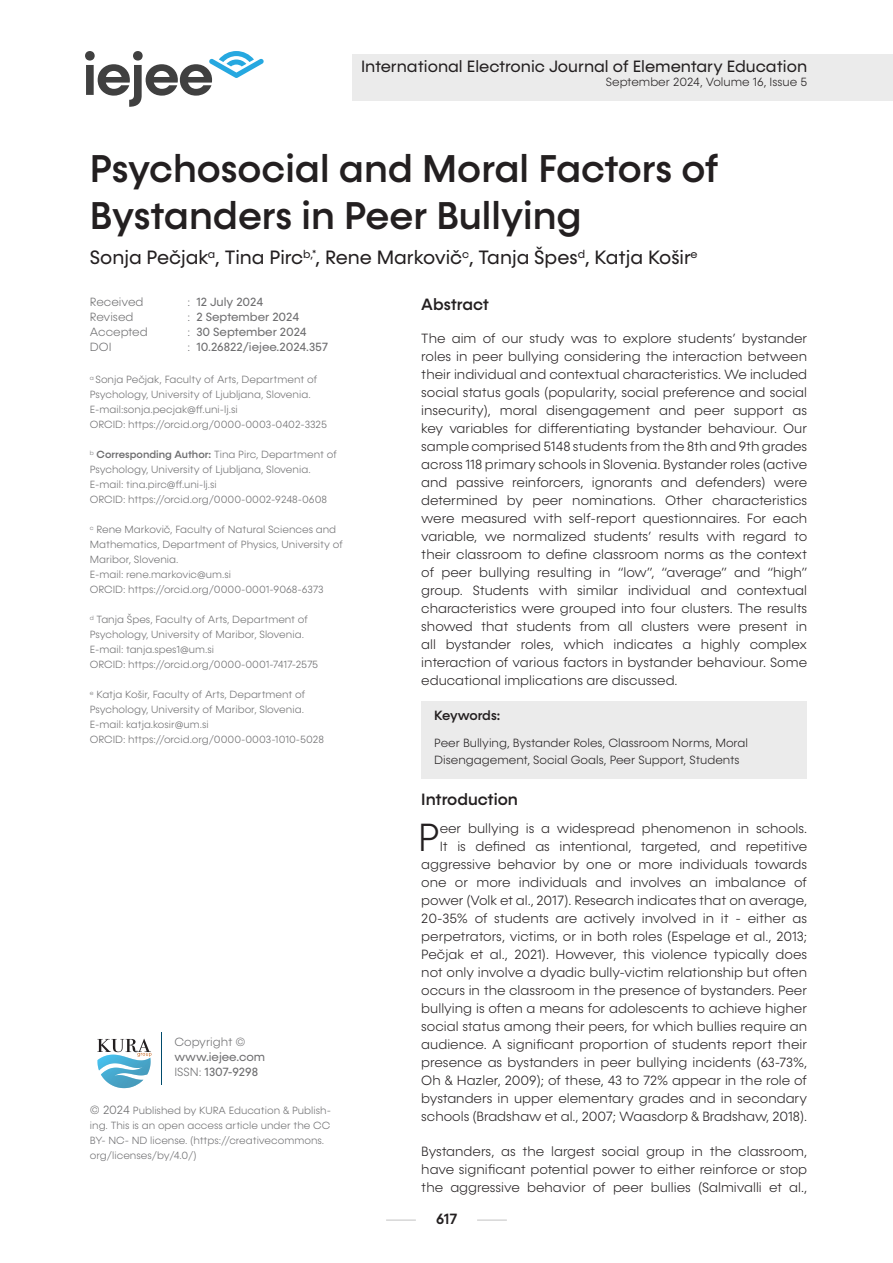
<style>
.page{position:relative;width:893px;height:1263px;background:#fff}
.page>*{position:absolute;margin:0;border:0;box-sizing:border-box;transform-origin:0 0}
.ilk_paragraf_metin{font:300 39.6px "Konnect";color:#231f20}
.t1{font:500 39px/46.8px "Konnect";color:#231f20}
.t2{font:19.5px "Konnect";color:#231f20}
.t3{font:16.5px "Konnect";color:#231f20}
.t4{font:500 16.5px "Konnect";color:#231f20}
.t5{font:500 15px "Konnect";color:#231f20}
.Metin{font:300 13.5px/18px "Konnect";color:#231f20;text-align:justify}
.ilk_paragraf_metin-2{font:300 13.5px/18px "Konnect";color:#231f20;text-align:right}
.t6{font:500 13.5px "Konnect";letter-spacing:-.025em;color:#231f20}
.anahtar_kelimeler{font:300 12px/16.5px "Konnect";color:#231f20}
.t7{font:12px/15px "Konnect";color:#6e6e70}
.t8{font:300 12px "Konnect";color:#6e6e70}
.t9{font:300 10.5px/15px "Konnect";color:#6e6e70}
.t10{font:300 10.35px "Konnect";color:#6e6e70}
.s1{font-weight:300}
.s2{font-weight:500}
.s3{font-size:10.5px}
.s4{font-size:12px}
</style>
<div class="page">
<div style="left:352px;top:55px;width:541px;height:46px;background:#ebebeb"></div>
<svg style="left:85px;top:51px;width:179px;height:56px"></svg>
<hr style="left:386px;top:1220px;width:30px;height:1px;background:#c2c2c2">
<hr style="left:477px;top:1220px;width:30px;height:1px;background:#c2c2c2">
<hr style="left:161px;top:1033px;width:1px;height:52px;background:#004b6c">
<svg style="left:97px;top:1039px;width:54px;height:49px"></svg>
<div style="left:421px;top:702px;width:386px;height:77px;background:#ebebeb"></div>
<p class="t3" style="left:361px;top:56px;width:448px">International Electronic Journal of Elementary Education</p>
<p class="anahtar_kelimeler" style="left:606px;top:74px;width:203px">September 2024, Volume 16, Issue 5</p>
<p class="t1" style="left:90px;top:146px;width:630px">Psychosocial and Moral Factors of<br>Bystanders in Peer Bullying</p>
<p class="t2" style="left:90px;top:247px;width:609px">Sonja Pečjak<sup>a</sup>, Tina Pirc<sup>b,*</sup>, Rene Markovič<sup>c</sup>, Tanja Špes<sup>d</sup>, Katja Košir<sup>e</sup></p>
<p class="t4" style="left:421px;top:294px;width:69px">Abstract</p>
<p class="t8" style="left:90px;top:295px;width:55px">Received</p>
<p class="t7" style="left:187px;top:295px;width:77px"><span class="s1">:</span> 12 July 2024</p>
<p class="t8" style="left:90px;top:310px;width:45px">Revised</p>
<p class="t7" style="left:187px;top:310px;width:113px"><span class="s1">:</span> 2 September 2024</p>
<p class="t8" style="left:90px;top:325px;width:59px">Accepted</p>
<p class="t7" style="left:187px;top:325px;width:121px"><span class="s1">:</span> 30 September 2024</p>
<p class="t8" style="left:90px;top:340px;width:23px">DOI</p>
<p class="t7" style="left:187px;top:340px;width:142px"><span class="s1">:</span> 10.26822/iejee.2024.357</p>
<p class="t9" style="left:90px;top:372px;width:229px"><sup>a</sup> Sonja Pečjak, Faculty of Arts, Department of<br>Psychology, University of Ljubljana, Slovenia.</p>
<p class="t9" style="left:90px;top:402px;width:149px">E-mail:sonja.pecjak@ff.uni-lj.si</p>
<p class="t9" style="left:90px;top:417px;width:239px">ORCID: https://orcid.org/0000-0003-0402-3325</p>
<p class="t9" style="left:90px;top:447px;width:248px"><sup>b</sup> <span class="s2">Corresponding Author:</span> Tina Pirc, Department of<br>Psychology, University of Ljubljana, Slovenia.</p>
<p class="t10" style="left:90px;top:479px;width:129px"><span class="s3">E-mail:</span> tina.pirc@ff.uni-lj.si</p>
<p class="t9" style="left:90px;top:492px;width:239px">ORCID: https://orcid.org/0000-0002-9248-0608</p>
<p class="t9" style="left:90px;top:522px;width:255px"><sup>c</sup> Rene Markovič, Faculty of Natural Sciences and<br>Mathematics, Department of Physics, University of<br>Maribor, Slovenia.</p>
<p class="t10" style="left:90px;top:569px;width:143px"><span class="s3">E-mail:</span> rene.markovic@um.si</p>
<p class="t9" style="left:90px;top:582px;width:235px">ORCID: https://orcid.org/0000-0001-9068-6373</p>
<p class="t9" style="left:90px;top:612px;width:220px"><sup>d</sup> Tanja Špes, Faculty of Arts, Department of<br>Psychology, University of Maribor, Slovenia.</p>
<p class="t10" style="left:90px;top:644px;width:126px"><span class="s3">E-mail:</span> tanja.spes1@um.si</p>
<p class="t9" style="left:90px;top:657px;width:230px">ORCID: https://orcid.org/0000-0001-7417-2575</p>
<p class="t9" style="left:90px;top:687px;width:217px"><sup>e</sup> Katja Košir, Faculty of Arts, Department of<br>Psychology, University of Maribor, Slovenia.</p>
<p class="t10" style="left:90px;top:719px;width:120px"><span class="s3">E-mail:</span> katja.kosir@um.si</p>
<p class="t9" style="left:90px;top:732px;width:236px">ORCID: https://orcid.org/0000-0003-1010-5028</p>
<p class="Metin" style="left:421px;top:329px;width:387px">The aim of our study was to explore students’ bystander roles in peer bullying considering the interaction between their individual and contextual characteristics. We included social status goals (popularity, social preference and social insecurity), moral disengagement and peer support as key variables for differentiating bystander behaviour. Our sample comprised 5148 students from the 8th and 9th grades across 118 primary schools in Slovenia. Bystander roles (active and passive reinforcers, ignorants and defenders) were determined by peer nominations. Other characteristics were measured with self-report questionnaires. For each variable, we normalized students’ results with regard to their classroom to define classroom norms as the context of peer bullying resulting in “low”, “average” and “high” group. Students with similar individual and contextual characteristics were grouped into four clusters. The results showed that students from all clusters were present in all bystander roles, which indicates a highly complex interaction of various factors in bystander behaviour. Some educational implications are discussed.</p>
<p class="t6" style="left:434px;top:708px;width:67px">Keywords:</p>
<p class="anahtar_kelimeler" style="left:434px;top:735px;width:315px">Peer Bullying, Bystander Roles, Classroom Norms, Moral<br>Disengagement, Social Goals, Peer Support, Students</p>
<p class="t8" style="left:174px;top:1035px;width:73px">Copyright ©</p>
<p class="t7" style="left:174px;top:1050px;width:92px">www.iejee.com<br><span class="s1">ISSN:</span> 1307-9298</p>
<p class="t9" style="left:90px;top:1103px;width:243px"><span class="s4">© 2024</span> Published by KURA Education &amp; Publish&shy;ing. This is an open access article under the CC BY- NC- ND license. (https://creativecommons. org/licenses/by/4.0/)</p>
<p class="t4" style="left:421px;top:790px;width:98px">Introduction</p>
<p class="ilk_paragraf_metin-2" style="left:421px;top:820px;width:387px">eer bullying is a widespread phenomenon in schools.<br>It is defined as intentional, targeted, and repetitive aggressive behavior by one or more individuals towards one or more individuals and involves an imbalance of power (Volk et al., 2017). Research indicates that on average, 20-35% of students are actively involved in it - either as perpetrators, victims, or in both roles (Espelage et al., 2013; Pečjak et al., 2021). However, this violence typically does not only involve a dyadic bully-victim relationship but often occurs in the classroom in the presence of bystanders. Peer bullying is often a means for adolescents to achieve higher social status among their peers, for which bullies require an audience. A significant proportion of students report their presence as bystanders in peer bullying incidents (63-73%, Oh &amp; Hazler, 2009); of these, 43 to 72% appear in the role of bystanders in upper elementary grades and in secondary schools (Bradshaw et al., 2007; Waasdorp &amp; Bradshaw, 2018).</p>
<p class="Metin" style="left:421px;top:1143px;width:387px">Bystanders, as the largest social group in the classroom, have significant potential power to either reinforce or stop the aggressive behavior of peer bullies (Salmivalli et al.,</p>
<p class="ilk_paragraf_metin" style="left:418px;top:815px;width:23px">P</p>
<p class="t5" style="left:436px;top:1210px;width:23px">617</p>
</div>
